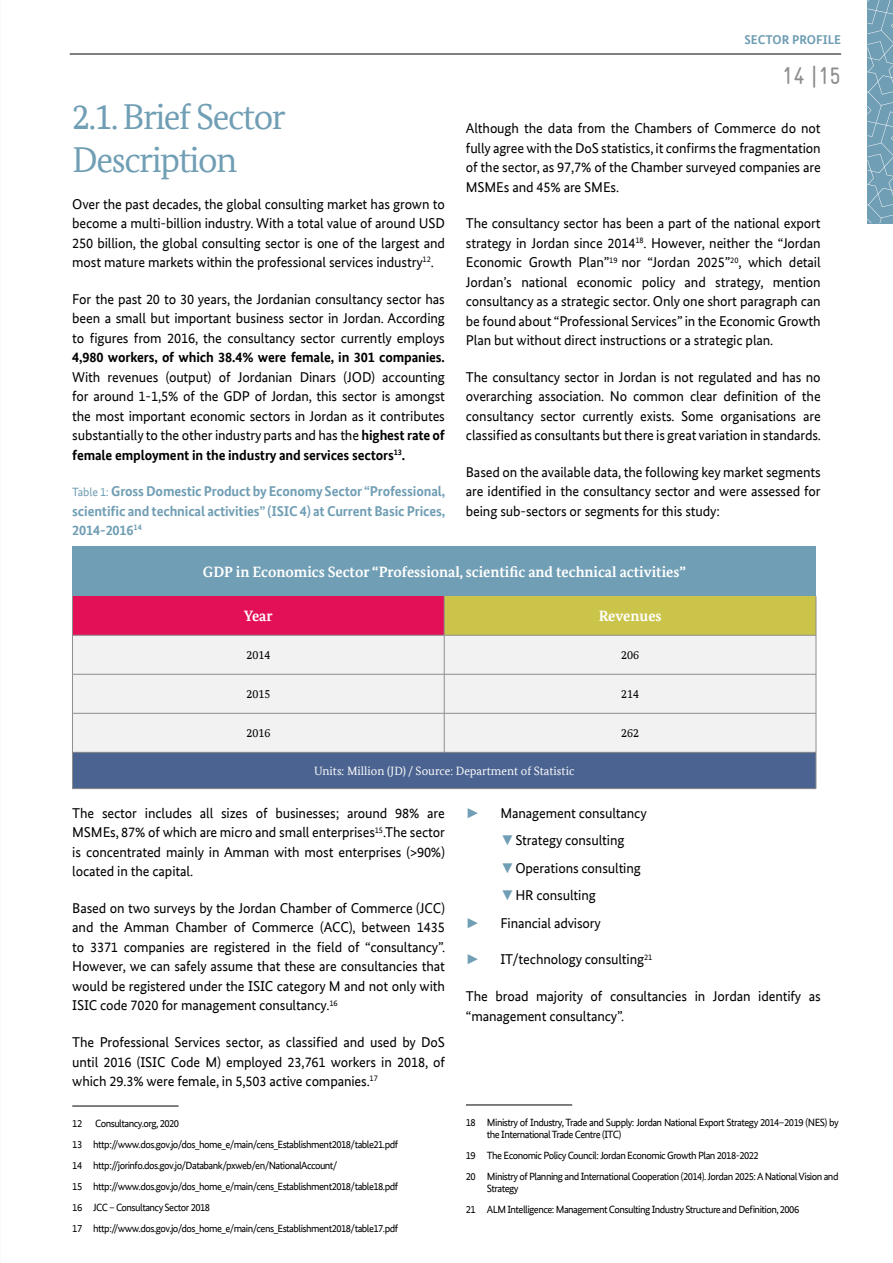
<style>
.page{position:relative;width:893px;height:1263px;background:#fff}
.page>*{position:absolute;margin:0;border:0;box-sizing:border-box;transform-origin:0 0}
.t1{font:36px/43.2px "Bundes Serif Office";letter-spacing:-.04em;color:#709eb4}
.t2{font:24px "Gravur Condensed";color:#8e8e8d}
.t3{font:700 15px "Bundes Serif Office";color:#fff}
.t4{font:14.25px/19.5px "Bundes Sans Office";letter-spacing:-.01em;color:#000;text-align:justify}
.t5{font:700 14.25px/19.5px "Bundes Sans Office";letter-spacing:-.01em;color:#709eb4;text-align:justify}
.t6{font:700 14.25px "Bundes Sans Office";letter-spacing:-.01em;color:#000}
.t7{font:14.25px "Arial";color:#709eb4}
.t8{font:700 12.75px "Bundes Sans Office";color:#709eb4}
.t9{font:12px "Bundes Serif Office";color:#fff}
.t10{font:12px "Bundes Serif Office";color:#000}
.t11{font:10.5px/21px "Bundes Sans Office";letter-spacing:-.05em;color:#000}
.s1{font-weight:700}
.s2{font-weight:400;font-size:12px}
.s3{font-family:"Arial";color:#709eb4}
</style>
<div class="page">
<svg style="left:867px;top:0;width:26px;height:223px;background:#78a3b8"></svg>
<hr style="left:70px;top:54px;width:771px;height:1px;background:#000">
<div style="left:72px;top:546px;width:744px;height:50px;background:#709eb4"></div>
<div style="left:72px;top:596px;width:372px;height:39px;background:#e31058"></div>
<div style="left:444px;top:596px;width:372px;height:39px;background:#cbc44a"></div>
<div style="left:73px;top:636px;width:743px;height:116px;background:#f2f2f2"></div>
<div style="left:72px;top:752px;width:744px;height:37px;background:#4b6390"></div>
<hr style="left:72px;top:596px;width:1px;height:39px;background:#8e8e8d">
<hr style="left:444px;top:596px;width:1px;height:39px;background:#8e8e8d">
<hr style="left:816px;top:596px;width:1px;height:39px;background:#8e8e8d">
<hr style="left:72px;top:635px;width:372px;height:1px;background:#8e8e8d">
<hr style="left:72px;top:635px;width:1px;height:39px;background:#8e8e8d">
<hr style="left:444px;top:635px;width:372px;height:1px;background:#8e8e8d">
<hr style="left:444px;top:635px;width:1px;height:39px;background:#8e8e8d">
<hr style="left:816px;top:635px;width:1px;height:39px;background:#8e8e8d">
<hr style="left:72px;top:674px;width:372px;height:1px;background:#8e8e8d">
<hr style="left:72px;top:674px;width:1px;height:39px;background:#8e8e8d">
<hr style="left:444px;top:674px;width:372px;height:1px;background:#8e8e8d">
<hr style="left:444px;top:674px;width:1px;height:39px;background:#8e8e8d">
<hr style="left:816px;top:674px;width:1px;height:39px;background:#8e8e8d">
<hr style="left:72px;top:713px;width:372px;height:1px;background:#8e8e8d">
<hr style="left:72px;top:713px;width:1px;height:39px;background:#8e8e8d">
<hr style="left:444px;top:713px;width:372px;height:1px;background:#8e8e8d">
<hr style="left:444px;top:713px;width:1px;height:39px;background:#8e8e8d">
<hr style="left:816px;top:713px;width:1px;height:39px;background:#8e8e8d">
<hr style="left:72px;top:752px;width:372px;height:1px;background:#8e8e8d">
<hr style="left:72px;top:752px;width:1px;height:36px;background:#8e8e8d">
<hr style="left:444px;top:752px;width:372px;height:1px;background:#8e8e8d">
<hr style="left:816px;top:752px;width:1px;height:36px;background:#8e8e8d">
<hr style="left:72px;top:788px;width:372px;height:1px;background:#8e8e8d">
<hr style="left:444px;top:788px;width:372px;height:1px;background:#8e8e8d">
<hr style="left:72px;top:1106px;width:107px;height:1px;background:#000">
<hr style="left:466px;top:1104px;width:106px;height:1px;background:#000">
<p class="t8" style="left:744px;top:32px;width:98px">SECTOR PROFILE</p>
<h2 class="t2" style="left:782px;top:62px;width:61px">14 |15</h2>
<h1 class="t1" style="left:72px;top:95px;width:215px">2.1. Brief Sector<br>Description</h1>
<p class="t4" style="left:72px;top:194px;width:374px">Over the past decades, the global consulting market has grown to become a multi-billion industry. With a total value of around USD 250 billion, the global consulting sector is one of the largest and most mature markets within the professional services industry<sup>12</sup>.</p>
<p class="t4" style="left:72px;top:289px;width:374px">For the past 20 to 30 years, the Jordanian consultancy sector has been a small but important business sector in Jordan. According to figures from 2016, the consultancy sector currently employs</p>
<p class="t6" style="left:72px;top:349px;width:374px">4,980 workers, of which 38.4% were female, in 301 companies.</p>
<p class="t4" style="left:72px;top:367px;width:374px">With revenues (output) of Jordanian Dinars (JOD) accounting for around 1-1,5% of the GDP of Jordan, this sector is amongst the most important economic sectors in Jordan as it contributes substantially to the other industry parts and has the <span class="s1">highest rate of female employment in the industry and services sectors</span><sup>13</sup><span class="s1">.</span></p>
<p class="t5" style="left:72px;top:482px;width:374px"><span class="s2">Table 1:</span> Gross Domestic Product by Economy Sector “Professional, scientific and technical activities” (ISIC 4) at Current Basic Prices, 2014-2016<sup>14</sup></p>
<p class="t3" style="left:203px;top:563px;width:484px">GDP in Economics Sector “Professional, scientific and technical activities”</p>
<p class="t3" style="left:244px;top:607px;width:30px">Year</p>
<p class="t3" style="left:599px;top:607px;width:64px">Revenues</p>
<p class="t10" style="left:246px;top:648px;width:25px">2014</p>
<p class="t10" style="left:621px;top:648px;width:19px">206</p>
<p class="t10" style="left:246px;top:687px;width:25px">2015</p>
<p class="t10" style="left:621px;top:687px;width:19px">214</p>
<p class="t10" style="left:246px;top:726px;width:25px">2016</p>
<p class="t10" style="left:621px;top:726px;width:19px">262</p>
<p class="t9" style="left:314px;top:764px;width:262px">Units: Million (JD) / Source: Department of Statistic</p>
<p class="t4" style="left:72px;top:803px;width:374px">The sector includes all sizes of businesses; around 98% are MSMEs, 87% of which are micro and small enterprises<sup>15</sup>.The sector is concentrated mainly in Amman with most enterprises (&gt;90%) located in the capital.</p>
<p class="t4" style="left:72px;top:898px;width:374px">Based on two surveys by the Jordan Chamber of Commerce (JCC) and the Amman Chamber of Commerce (ACC), between 1435 to 3371 companies are registered in the field of “consultancy”.<br>However, we can safely assume that these are consultancies that would be registered under the ISIC category M and not only with ISIC code 7020 for management consultancy.<sup>16</sup></p>
<p class="t4" style="left:72px;top:1032px;width:374px">The Professional Services sector, as classified and used by DoS until 2016 (ISIC Code M) employed 23,761 workers in 2018, of which 29.3% were female, in 5,503 active companies.<sup>17</sup></p>
<p class="t11" style="left:72px;top:1113px;width:327px">12 Consultancy.org, 2020<br>13 http://www.dos.gov.jo/dos_home_e/main/cens_Establishment2018/table21.pdf 14 http://jorinfo.dos.gov.jo/Databank/pxweb/en/NationalAccount/<br>15 http://www.dos.gov.jo/dos_home_e/main/cens_Establishment2018/table18.pdf 16 JCC – Consultancy Sector 2018<br>17 http://www.dos.gov.jo/dos_home_e/main/cens_Establishment2018/table17.pdf</p>
<p class="t11" style="left:487px;top:1116px;width:353px;line-height:12px;text-indent:-21px">18 Ministry of Industry, Trade and Supply: Jordan National Export Strategy 2014–2019 (NES) by the International Trade Centre (ITC)</p>
<p class="t4" style="left:466px;top:119px;width:356px">Although the data from the Chambers of Commerce do not fully agree with the DoS statistics, it confirms the fragmentation of the sector, as 97,7% of the Chamber surveyed companies are MSMEs and 45% are SMEs.</p>
<p class="t4" style="left:466px;top:214px;width:356px">The consultancy sector has been a part of the national export strategy in Jordan since 2014<sup>18</sup>. However, neither the “Jordan Economic Growth Plan”<sup>19</sup> nor “Jordan 2025”<sup>20</sup>, which detail Jordan’s national economic policy and strategy, mention consultancy as a strategic sector. Only one short paragraph can be found about “Professional Services” in the Economic Growth Plan but without direct instructions or a strategic plan.</p>
<p class="t4" style="left:466px;top:367px;width:357px">The consultancy sector in Jordan is not regulated and has no overarching association. No common clear definition of the consultancy sector currently exists. Some organisations are classified as consultants but there is great variation in standards.</p>
<p class="t4" style="left:466px;top:462px;width:356px">Based on the available data, the following key market segments are identified in the consultancy sector and were assessed for being sub-sectors or segments for this study:</p>
<p class="t7" style="left:466px;top:803px;width:16px">►</p>
<p class="t4" style="left:500px;top:803px;width:148px">Management consultancy</p>
<p class="t4" style="left:500px;top:831px;width:126px"><span class="s3">▼</span>Strategy consulting</p>
<p class="t4" style="left:500px;top:858px;width:142px"><span class="s3">▼</span>Operations consulting</p>
<p class="t4" style="left:500px;top:886px;width:97px"><span class="s3">▼</span>HR consulting</p>
<p class="t7" style="left:466px;top:913px;width:16px">►</p>
<p class="t4" style="left:500px;top:913px;width:102px">Financial advisory</p>
<p class="t7" style="left:466px;top:949px;width:16px">►</p>
<p class="t4" style="left:500px;top:950px;width:153px">IT/technology consulting<sup>21</sup></p>
<p class="t4" style="left:466px;top:986px;width:356px">The broad majority of consultancies in Jordan identify as “management consultancy”.</p>
<p class="t11" style="left:466px;top:1145px;width:374px">19 The Economic Policy Council: Jordan Economic Growth Plan 2018-2022<br>20 Ministry of Planning and International Cooperation (2014).Jordan 2025:ANationalVision and</p>
<p class="t11" style="left:466px;top:1178px;width:335px;text-indent:21px">Strategy<br>21 ALM Intelligence: Management Consulting Industry Structure and Definition,2006</p>
</div>
